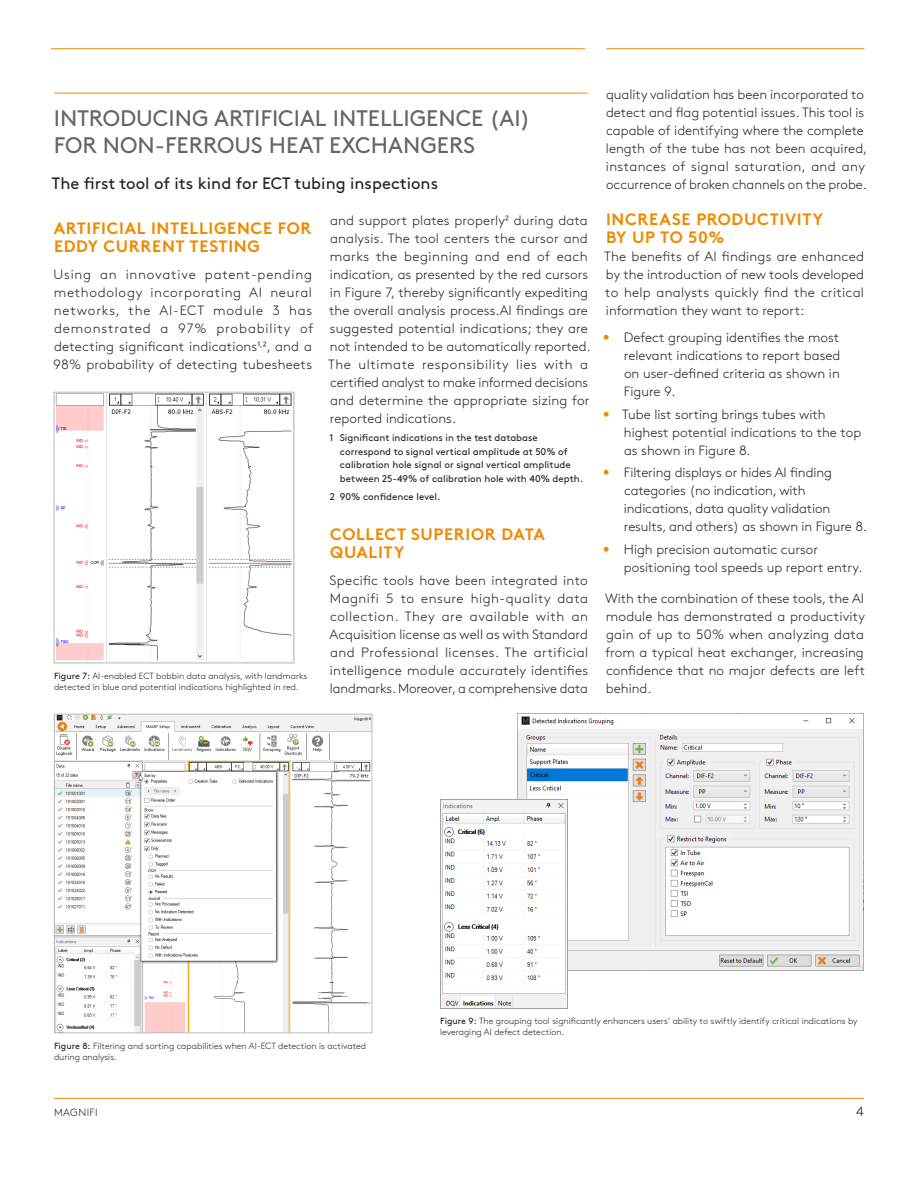
<style>
.page{position:relative;width:918px;height:1188px;background:#fff}
.page>*{position:absolute;margin:0;border:0;box-sizing:border-box;transform-origin:0 0}
.SH02_-_15__cap__d-gr{font:22.5px/27px "Brown Std";color:#63666a}
.SH01_-_11__cap__oran{font:700 16.5px/18px "Brown Std";letter-spacing:.04em;color:#ed8b00}
.I01_-_X-ind__0p6__BL{font:16.5px "Brown Std";color:#27251f}
.B01_-_X-ind__0p6{font:300 13.5px/18px "Brown Std";color:#27251f;text-align:justify}
.t1{font:300 10.5px "Brown Std";letter-spacing:.04em;color:#27251f}
.B01_-_X-ind__0p6-2{font:9.75px/13.5px "Brown Std";color:#27251f}
.C02_-_Légende-02{font:300 9px/11.2px "Brown Std";color:#27251f}
.s1{font-weight:400}
.s2{color:#ed8b00}
</style>
<div class="page">
<img style="left:56px;top:716px;width:314px;height:315px">
<div style="left:54px;top:714px;width:318px;height:319px;border:1px solid #bbbcbc"></div>
<hr style="left:606px;top:48px;width:258px;height:1px;background:#ed8b00">
<hr style="left:51px;top:48px;width:534px;height:1px;background:#ed8b00">
<img style="left:517px;top:714px;width:347px;height:256px">
<img style="left:440px;top:799px;width:127px;height:209px">
<hr style="left:54px;top:1098px;width:810px;height:1px;background:#ed8b00">
<hr style="left:54px;top:93px;width:534px;height:1px;background:#ed8b00">
<img style="left:56px;top:394px;width:236px;height:267px">
<div style="left:54px;top:392px;width:240px;height:271px;border:1px solid #bbbcbc"></div>
<p class="SH02_-_15__cap__d-gr" style="left:54px;top:105px;width:478px">INTRODUCING ARTIFICIAL INTELLIGENCE (AI)<br>FOR NON-FERROUS HEAT EXCHANGERS</p>
<p class="I01_-_X-ind__0p6__BL" style="left:52px;top:174px;width:388px">The first tool of its kind for ECT tubing inspections</p>
<p class="B01_-_X-ind__0p6" style="left:328px;top:212px;width:264px;text-align:left">and support plates properly² during data analysis. The tool centers the cursor and marks the beginning and end of each indication, as presented by the red cursors in Figure 7, thereby significantly expediting the overall analysis process.AI findings are suggested potential indications; they are not intended to be automatically reported.<br>The ultimate responsibility lies with a certified analyst to make informed decisions and determine the appropriate sizing for reported indications.</p>
<p class="B01_-_X-ind__0p6-2" style="left:340px;top:431px;width:245px;text-indent:-10px">1 Significant indications in the test database correspond to signal vertical amplitude at 50% of calibration hole signal or signal vertical amplitude between 25-49% of calibration hole with 40% depth.</p>
<p class="B01_-_X-ind__0p6-2" style="left:330px;top:489px;width:112px">2 90% confidence level.</p>
<p class="SH01_-_11__cap__oran" style="left:330px;top:525px;width:216px">COLLECT SUPERIOR DATA<br>QUALITY</p>
<p class="B01_-_X-ind__0p6" style="left:330px;top:572px;width:260px">Specific tools have been integrated into Magnifi 5 to ensure high-quality data collection. They are available with an Acquisition license as well as with Standard and Professional licenses. The artificial intelligence module accurately identifies landmarks. Moreover, a comprehensive data</p>
<p class="SH01_-_11__cap__oran" style="left:54px;top:219px;width:259px">ARTIFICIAL INTELLIGENCE FOR<br>EDDY CURRENT TESTING</p>
<p class="B01_-_X-ind__0p6" style="left:53px;top:266px;width:262px">Using an innovative patent-pending methodology incorporating AI neural networks, the AI-ECT module 3 has demonstrated a 97% probability of detecting significant indications¹<sup>,</sup>², and a 98% probability of detecting tubesheets</p>
<p class="C02_-_Légende-02" style="left:54px;top:670px;width:255px"><span class="s1">Figure 7:</span> AI-enabled ECT bobbin data analysis, with landmarks detected in blue and potential indications highlighted in red.</p>
<p class="B01_-_X-ind__0p6" style="left:606px;top:86px;width:263px;text-align:left">quality validation has been incorporated to detect and flag potential issues. This tool is capable of identifying where the complete length of the tube has not been acquired, instances of signal saturation, and any occurrence of broken channels on the probe.</p>
<p class="SH01_-_11__cap__oran" style="left:606px;top:210px;width:219px">INCREASE PRODUCTIVITY<br>BY UP TO 50%</p>
<p class="B01_-_X-ind__0p6" style="left:604px;top:248px;width:261px">The benefits of AI findings are enhanced by the introduction of new tools developed to help analysts quickly find the critical information they want to report:</p>
<p class="B01_-_X-ind__0p6" style="left:624px;top:329px;width:218px;text-indent:-21px"><span class="s2">•</span> Defect grouping identifies the most relevant indications to report based on user-defined criteria as shown in Figure 9.</p>
<p class="B01_-_X-ind__0p6" style="left:624px;top:405px;width:239px;text-align:left;text-indent:-21px"><span class="s2">•</span> Tube list sorting brings tubes with highest potential indications to the top as shown in Figure 8.</p>
<p class="B01_-_X-ind__0p6" style="left:624px;top:464px;width:244px;text-align:left;text-indent:-21px"><span class="s2">•</span> Filtering displays or hides AI finding categories (no indication, with indications, data quality validation results, and others) as shown in Figure 8.</p>
<p class="B01_-_X-ind__0p6" style="left:624px;top:540px;width:240px;text-indent:-21px"><span class="s2">•</span> High precision automatic cursor positioning tool speeds up report entry.</p>
<p class="B01_-_X-ind__0p6" style="left:605px;top:590px;width:262px">With the combination of these tools, the AI module has demonstrated a productivity gain of up to 50% when analyzing data from a typical heat exchanger, increasing confidence that no major defects are left behind.</p>
<p class="C02_-_Légende-02" style="left:54px;top:1040px;width:314px"><span class="s1">Figure 8:</span> Filtering and sorting capabilities when AI-ECT detection is activated during analysis.</p>
<p class="C02_-_Légende-02" style="left:440px;top:1016px;width:419px"><span class="s1">Figure 9:</span> The grouping tool significantly enhancers users’ ability to swiftly identify critical indications by leveraging AI defect detection.</p>
<p class="t1" style="left:54px;top:1106px;width:45px">MAGNIFI</p>
<p class="B01_-_X-ind__0p6" style="left:856px;top:1103px;width:9px">4</p>
</div>
